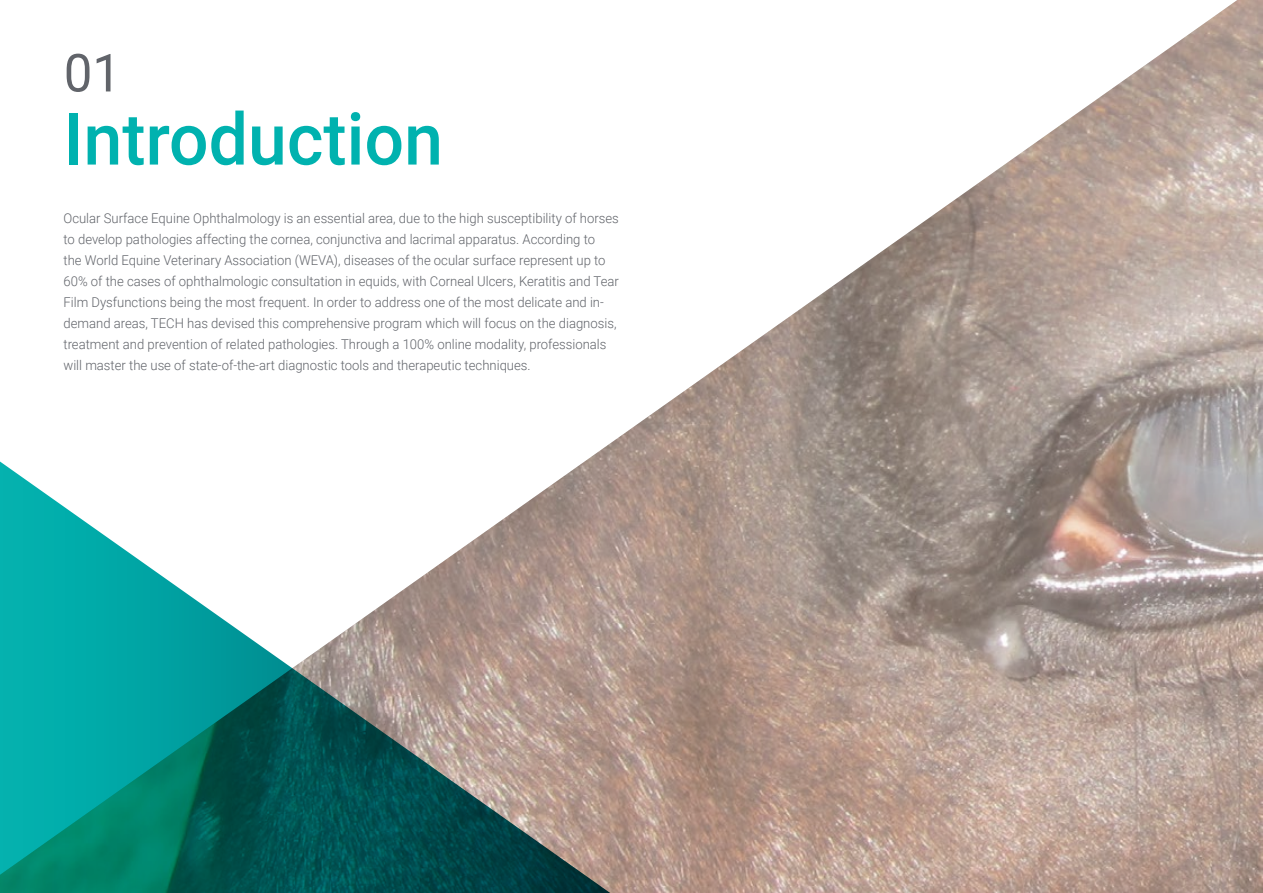
<style>
.page{position:relative;width:1263px;height:893px;background:#fff}
.page>*{position:absolute;margin:0;border:0;box-sizing:border-box;transform-origin:0 0}
.t1{font:500 72px "Roboto";color:#00b2af}
.t2{font:52.5px "Roboto";color:#61646a}
.t3{font:300 13.5px/21px "Roboto";color:#61646a}
</style>
<div class="page">
<img style="left:606px;top:0;width:657px;height:893px">
<svg style="left:0;top:446px;width:640px;height:447px"></svg>
<h2 class="t2" style="left:64px;top:36px;width:59px">01</h2>
<h1 class="t1" style="left:64px;top:89px;width:381px">Introduction</h1>
<p class="t3" style="left:63px;top:207px;width:557px">Ocular Surface Equine Ophthalmology is an essential area, due to the high susceptibility of horses to develop pathologies affecting the cornea, conjunctiva and lacrimal apparatus. According to<br>the World Equine Veterinary Association (WEVA), diseases of the ocular surface represent up to 60% of the cases of ophthalmologic consultation in equids, with Corneal Ulcers, Keratitis and Tear Film Dysfunctions being the most frequent. In order to address one of the most delicate and in&shy;demand areas, TECH has devised this comprehensive program which will focus on the diagnosis, treatment and prevention of related pathologies. Through a 100% online modality, professionals will master the use of state-of-the-art diagnostic tools and therapeutic techniques.</p>
</div>
